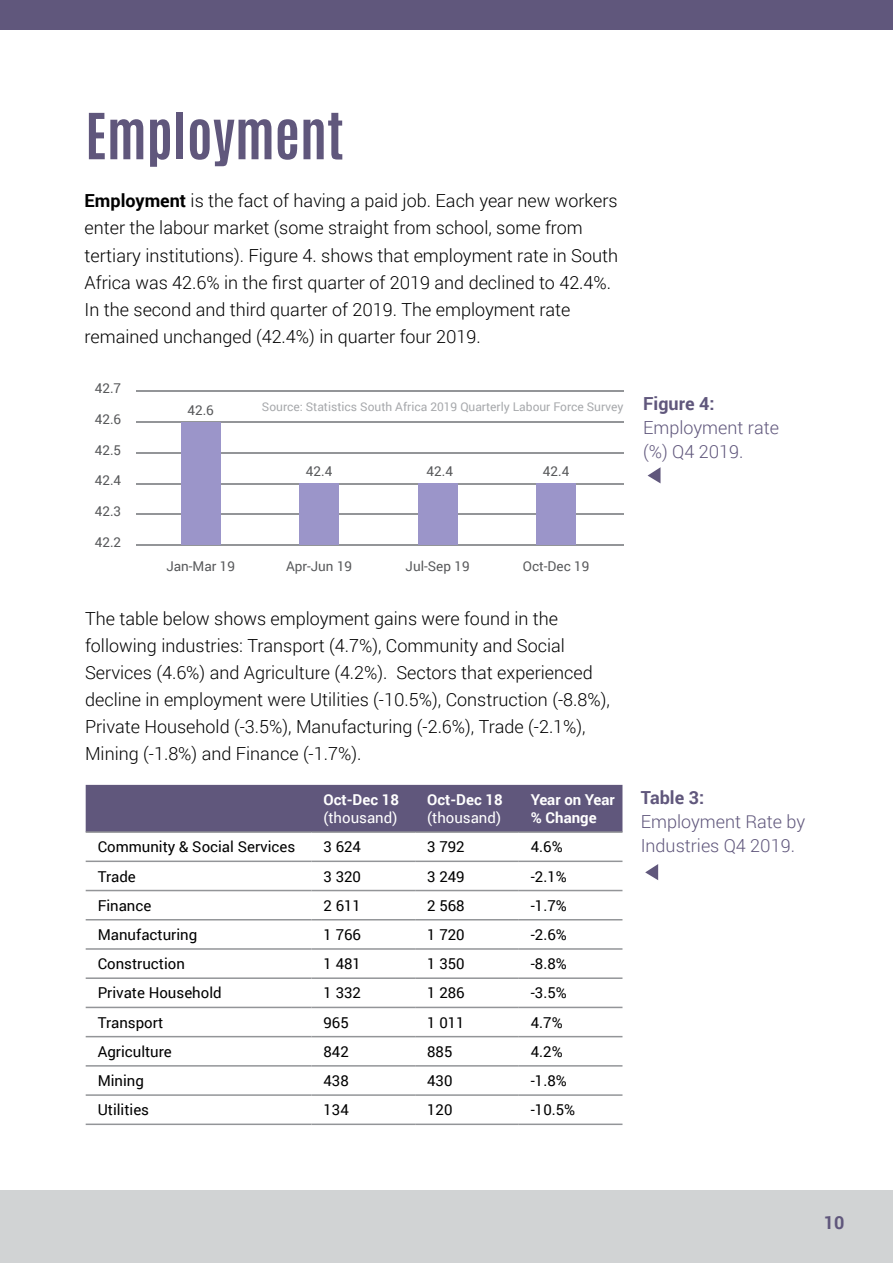
<style>
.page{position:relative;width:893px;height:1263px;background:#fff}
.page>*{position:absolute;margin:0;border:0;box-sizing:border-box;transform-origin:0 0}
.t1{font:700 54px "Antonio";color:#60577c}
.t2{font:300 18px/27px "Roboto";color:#000}
.t3{font:300 18px/24px "Roboto";color:#60577c}
.t4{font:700 18px "Roboto";color:#60577c}
.t5{font:15px "Roboto";color:#000}
.t6{font:700 15px/18px "Roboto";color:#fff}
.t7{font:15px "Roboto";color:#fff}
.t8{font:13.5px "Roboto";color:#58595b}
.t9{font:12px "Roboto";color:#a7a9ac}
.s1{font-weight:700}
</style>
<div class="page">
<div style="left:0;top:1190px;width:893px;height:73px;background:#d1d3d4"></div>
<div style="left:0;top:0;width:893px;height:30px;background:#60577c"></div>
<svg style="left:648px;top:467px;width:12px;height:16px"></svg>
<hr style="left:136px;top:422px;width:488px;height:1px;background:#939598">
<hr style="left:136px;top:391px;width:488px;height:1px;background:#939598">
<hr style="left:136px;top:452px;width:488px;height:2px;background:#939598">
<hr style="left:136px;top:514px;width:488px;height:1px;background:#939598">
<hr style="left:136px;top:483px;width:488px;height:1px;background:#939598">
<hr style="left:136px;top:544px;width:488px;height:2px;background:#939598">
<div style="left:299px;top:483px;width:40px;height:61px;background:#9b95c9"></div>
<div style="left:418px;top:483px;width:39px;height:61px;background:#9b95c9"></div>
<div style="left:536px;top:483px;width:40px;height:61px;background:#9b95c9"></div>
<div style="left:181px;top:422px;width:39px;height:122px;background:#9b95c9"></div>
<div style="left:86px;top:785px;width:536px;height:46px;background:#60577c"></div>
<hr style="left:86px;top:831px;width:225px;height:2px;background:#939598">
<hr style="left:311px;top:831px;width:104px;height:2px;background:#939598">
<hr style="left:415px;top:831px;width:104px;height:2px;background:#939598">
<hr style="left:519px;top:831px;width:103px;height:2px;background:#939598">
<hr style="left:86px;top:860px;width:225px;height:2px;background:#939598">
<hr style="left:311px;top:860px;width:104px;height:2px;background:#939598">
<hr style="left:415px;top:860px;width:104px;height:2px;background:#939598">
<hr style="left:519px;top:860px;width:103px;height:2px;background:#939598">
<hr style="left:86px;top:890px;width:225px;height:1px;background:#939598">
<hr style="left:311px;top:890px;width:104px;height:1px;background:#939598">
<hr style="left:415px;top:890px;width:104px;height:1px;background:#939598">
<hr style="left:519px;top:890px;width:103px;height:1px;background:#939598">
<hr style="left:86px;top:919px;width:225px;height:1px;background:#939598">
<hr style="left:311px;top:919px;width:104px;height:1px;background:#939598">
<hr style="left:415px;top:919px;width:104px;height:1px;background:#939598">
<hr style="left:519px;top:919px;width:103px;height:1px;background:#939598">
<hr style="left:86px;top:948px;width:225px;height:2px;background:#939598">
<hr style="left:311px;top:948px;width:104px;height:2px;background:#939598">
<hr style="left:415px;top:948px;width:104px;height:2px;background:#939598">
<hr style="left:519px;top:948px;width:103px;height:2px;background:#939598">
<hr style="left:86px;top:977px;width:225px;height:2px;background:#939598">
<hr style="left:311px;top:977px;width:104px;height:2px;background:#939598">
<hr style="left:415px;top:977px;width:104px;height:2px;background:#939598">
<hr style="left:519px;top:977px;width:103px;height:2px;background:#939598">
<hr style="left:86px;top:1007px;width:225px;height:1px;background:#939598">
<hr style="left:311px;top:1007px;width:104px;height:1px;background:#939598">
<hr style="left:415px;top:1007px;width:104px;height:1px;background:#939598">
<hr style="left:519px;top:1007px;width:103px;height:1px;background:#939598">
<hr style="left:86px;top:1036px;width:225px;height:1px;background:#939598">
<hr style="left:311px;top:1036px;width:104px;height:1px;background:#939598">
<hr style="left:415px;top:1036px;width:104px;height:1px;background:#939598">
<hr style="left:519px;top:1036px;width:103px;height:1px;background:#939598">
<hr style="left:86px;top:1065px;width:225px;height:1px;background:#939598">
<hr style="left:311px;top:1065px;width:104px;height:1px;background:#939598">
<hr style="left:415px;top:1065px;width:104px;height:1px;background:#939598">
<hr style="left:519px;top:1065px;width:103px;height:1px;background:#939598">
<hr style="left:86px;top:1094px;width:225px;height:2px;background:#939598">
<hr style="left:311px;top:1094px;width:104px;height:2px;background:#939598">
<hr style="left:415px;top:1094px;width:104px;height:2px;background:#939598">
<hr style="left:519px;top:1094px;width:103px;height:2px;background:#939598">
<hr style="left:86px;top:1123px;width:225px;height:2px;background:#939598">
<hr style="left:311px;top:1123px;width:104px;height:2px;background:#939598">
<hr style="left:415px;top:1123px;width:104px;height:2px;background:#939598">
<hr style="left:519px;top:1123px;width:103px;height:2px;background:#939598">
<svg style="left:645px;top:864px;width:13px;height:16px"></svg>
<h1 class="t1" style="left:85px;top:95px;width:260px">Employment</h1>
<p class="t2" style="left:85px;top:187px;width:535px"><span class="s1">Employment</span> is the fact of having a paid job. Each year new workers enter the labour market (some straight from school, some from tertiary institutions). Figure 4. shows that employment rate in South Africa was 42.6% in the first quarter of 2019 and declined to 42.4%.<br>In the second and third quarter of 2019. The employment rate remained unchanged (42.4%) in quarter four 2019.</p>
<p class="t8" style="left:95px;top:379px;width:28px">42.7</p>
<p class="t8" style="left:95px;top:410px;width:28px">42.6</p>
<p class="t8" style="left:95px;top:440px;width:28px">42.5</p>
<p class="t8" style="left:95px;top:471px;width:28px">42.4</p>
<p class="t8" style="left:95px;top:502px;width:28px">42.3</p>
<p class="t8" style="left:95px;top:532px;width:28px">42.2</p>
<p class="t8" style="left:187px;top:401px;width:28px">42.6</p>
<p class="t9" style="left:262px;top:398px;width:363px">Source: Statistics South Africa 2019 Quarterly Labour Force Survey</p>
<p class="t8" style="left:306px;top:461px;width:28px">42.4</p>
<p class="t8" style="left:427px;top:461px;width:28px">42.4</p>
<p class="t8" style="left:543px;top:461px;width:28px">42.4</p>
<p class="t8" style="left:166px;top:556px;width:70px">Jan-Mar 19</p>
<p class="t8" style="left:286px;top:556px;width:68px">Apr-Jun 19</p>
<p class="t8" style="left:406px;top:556px;width:66px">Jul-Sep 19</p>
<p class="t8" style="left:523px;top:556px;width:68px">Oct-Dec 19</p>
<p class="t2" style="left:85px;top:604px;width:526px">The table below shows employment gains were found in the following industries: Transport (4.7%), Community and Social Services (4.6%) and Agriculture (4.2%). Sectors that experienced decline in employment were Utilities (-10.5%), Construction (-8.8%), Private Household (-3.5%), Manufacturing (-2.6%), Trade (-2.1%), Mining (-1.8%) and Finance (-1.7%).</p>
<p class="t6" style="left:323px;top:790px;width:77px">Oct-Dec 18</p>
<p class="t7" style="left:323px;top:807px;width:75px">(thousand)</p>
<p class="t6" style="left:427px;top:790px;width:77px">Oct-Dec 18</p>
<p class="t7" style="left:427px;top:807px;width:75px">(thousand)</p>
<p class="t6" style="left:531px;top:790px;width:85px">Year on Year % Change</p>
<p class="t5" style="left:98px;top:836px;width:199px">Community &amp; Social Services</p>
<p class="t5" style="left:323px;top:836px;width:39px">3 624</p>
<p class="t5" style="left:427px;top:836px;width:39px">3 792</p>
<p class="t5" style="left:531px;top:836px;width:33px">4.6%</p>
<p class="t5" style="left:98px;top:866px;width:40px">Trade</p>
<p class="t5" style="left:323px;top:866px;width:39px">3 320</p>
<p class="t5" style="left:427px;top:866px;width:39px">3 249</p>
<p class="t5" style="left:531px;top:866px;width:37px">-2.1%</p>
<p class="t5" style="left:98px;top:895px;width:55px">Finance</p>
<p class="t5" style="left:323px;top:895px;width:39px">2 611</p>
<p class="t5" style="left:427px;top:895px;width:39px">2 568</p>
<p class="t5" style="left:531px;top:895px;width:37px">-1.7%</p>
<p class="t5" style="left:98px;top:924px;width:101px">Manufacturing</p>
<p class="t5" style="left:323px;top:924px;width:39px">1 766</p>
<p class="t5" style="left:427px;top:924px;width:39px">1 720</p>
<p class="t5" style="left:531px;top:924px;width:37px">-2.6%</p>
<p class="t5" style="left:98px;top:953px;width:89px">Construction</p>
<p class="t5" style="left:323px;top:953px;width:39px">1 481</p>
<p class="t5" style="left:427px;top:953px;width:39px">1 350</p>
<p class="t5" style="left:531px;top:953px;width:37px">-8.8%</p>
<p class="t5" style="left:98px;top:982px;width:125px">Private Household</p>
<p class="t5" style="left:323px;top:982px;width:39px">1 332</p>
<p class="t5" style="left:427px;top:982px;width:39px">1 286</p>
<p class="t5" style="left:531px;top:982px;width:37px">-3.5%</p>
<p class="t5" style="left:98px;top:1012px;width:67px">Transport</p>
<p class="t5" style="left:323px;top:1012px;width:27px">965</p>
<p class="t5" style="left:427px;top:1012px;width:39px">1 011</p>
<p class="t5" style="left:531px;top:1012px;width:33px">4.7%</p>
<p class="t5" style="left:98px;top:1041px;width:76px">Agriculture</p>
<p class="t5" style="left:323px;top:1041px;width:27px">842</p>
<p class="t5" style="left:427px;top:1041px;width:27px">885</p>
<p class="t5" style="left:531px;top:1041px;width:33px">4.2%</p>
<p class="t5" style="left:98px;top:1070px;width:48px">Mining</p>
<p class="t5" style="left:323px;top:1070px;width:27px">438</p>
<p class="t5" style="left:427px;top:1070px;width:27px">430</p>
<p class="t5" style="left:531px;top:1070px;width:37px">-1.8%</p>
<p class="t5" style="left:98px;top:1099px;width:53px">Utilities</p>
<p class="t5" style="left:323px;top:1099px;width:27px">134</p>
<p class="t5" style="left:427px;top:1099px;width:27px">120</p>
<p class="t5" style="left:531px;top:1099px;width:46px">-10.5%</p>
<p class="t4" style="left:643px;top:391px;width:73px">Figure 4:</p>
<p class="t3" style="left:643px;top:415px;width:137px">Employment rate (%) Q4 2019.</p>
<p class="t4" style="left:641px;top:785px;width:65px">Table 3:</p>
<p class="t3" style="left:641px;top:809px;width:166px">Employment Rate by<br>Industries Q4 2019.</p>
<p class="t4" style="left:824px;top:1210px;width:22px">10</p>
</div>
